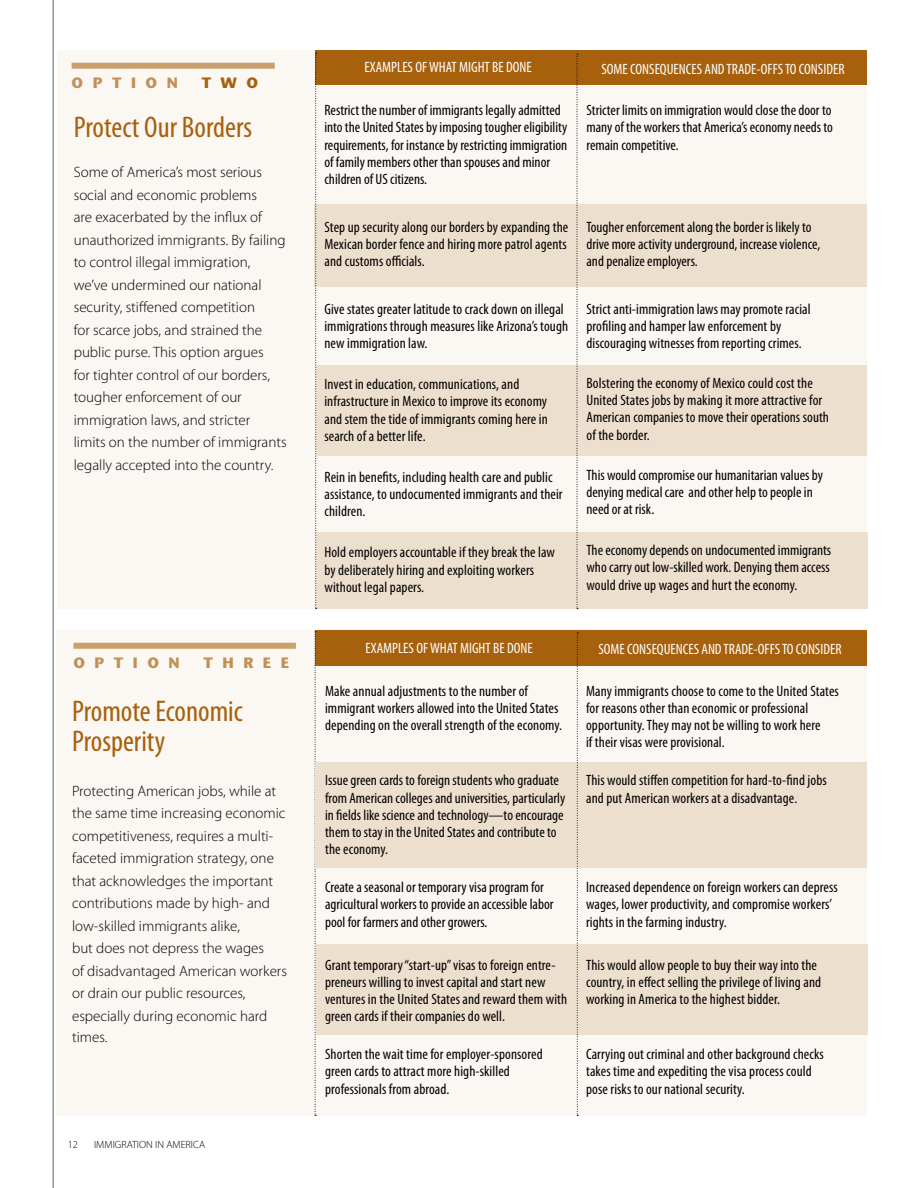
<style>
.page{position:relative;width:918px;height:1188px;background:#fff}
.page>*{position:absolute;margin:0;border:0;box-sizing:border-box;transform-origin:0 0}
.t1{font:condensed 30px/30px "Myriad Pro";color:#a7600c}
.t2{font:condensed 15px/17.2px "Myriad Pro";letter-spacing:.005em;color:#000}
.t3{font:300 15px/22.5px "Myriad Pro";color:#000}
.t4{font:condensed 15px "Myriad Pro";color:#fff}
.t5{font:700 15px "Stone Sans Std";letter-spacing:.635em;color:#c19055}
.t6{font:700 15px "Stone Sans Std";color:#a7600c}
.t7{font:300 10.5px "Myriad Pro";color:#000}
</style>
<div class="page">
<hr style="left:52px;top:0;width:2px;height:1188px;background:#939598">
<div style="left:57px;top:629px;width:810px;height:487px;background:#fbf7f3"></div>
<div style="left:316px;top:944px;width:551px;height:91px;background:#eddfce"></div>
<div style="left:315px;top:631px;width:552px;height:35px;background:#a7600c"></div>
<svg style="left:315px;top:632px;width:1px;height:484px"></svg>
<div style="left:73px;top:643px;width:223px;height:6px;background:#caa06d"></div>
<div style="left:316px;top:763px;width:551px;height:105px;background:#eddfce"></div>
<svg style="left:577px;top:633px;width:1px;height:483px"></svg>
<div style="left:57px;top:50px;width:810px;height:559px;background:#fbf7f3"></div>
<div style="left:316px;top:533px;width:551px;height:76px;background:#eddfce"></div>
<div style="left:315px;top:50px;width:552px;height:35px;background:#a7600c"></div>
<div style="left:315px;top:205px;width:552px;height:82px;background:#eddfce"></div>
<div style="left:316px;top:365px;width:551px;height:90px;background:#eddfce"></div>
<div style="left:72px;top:63px;width:203px;height:6px;background:#caa06d"></div>
<svg style="left:577px;top:54px;width:1px;height:555px"></svg>
<svg style="left:315px;top:53px;width:2px;height:556px"></svg>
<p class="t5" style="left:72px;top:73px;width:108px">OPTION</p>
<p class="t6" style="left:202px;top:73px;width:58px">TWO</p>
<h1 class="t1" style="left:74px;top:112px;width:180px">Protect Our Borders</h1>
<p class="t3" style="left:74px;top:161px;width:214px">Some of America’s most serious social and economic problems<br>are exacerbated by the influx of unauthorized immigrants. By failing to control illegal immigration, we’ve undermined our national security, stiffened competition<br>for scarce jobs, and strained the public purse. This option argues<br>for tighter control of our borders, tougher enforcement of our immigration laws, and stricter<br>limits on the number of immigrants legally accepted into the country.</p>
<p class="t5" style="left:73px;top:653px;width:108px">OPTION</p>
<p class="t5" style="left:203px;top:653px;width:87px">THREE</p>
<h1 class="t1" style="left:72px;top:697px;width:172px">Promote Economic<br>Prosperity</h1>
<p class="t3" style="left:72px;top:780px;width:216px">Protecting American jobs, while at the same time increasing economic competitiveness, requires a multi&shy;faceted immigration strategy, one that acknowledges the important contributions made by high- and low-skilled immigrants alike,<br>but does not depress the wages<br>of disadvantaged American workers or drain our public resources, especially during economic hard</p>
<p class="t3" style="left:72px;top:1026px;width:37px">times.</p>
<p class="t7" style="left:68px;top:1138px;width:12px">12</p>
<p class="t7" style="left:94px;top:1138px;width:113px">IMMIGRATION IN AMERICA</p>
<p class="t4" style="left:365px;top:59px;width:169px">EXAMPLES OF WHAT MIGHT BE DONE</p>
<p class="t2" style="left:324px;top:102px;width:244px">Restrict the number of immigrants legally admitted into the United States by imposing tougher eligibility requirements, for instance by restricting immigration of family members other than spouses and minor children of US citizens.</p>
<p class="t2" style="left:324px;top:218px;width:245px;text-align:justify">Step up security along our borders by expanding the Mexican border fence and hiring more patrol agents and customs officials.</p>
<p class="t2" style="left:324px;top:300px;width:245px">Give states greater latitude to crack down on illegal immigrations through measures like Arizona’s tough new immigration law.</p>
<p class="t2" style="left:324px;top:376px;width:225px">Invest in education, communications, and infrastructure in Mexico to improve its economy and stem the tide of immigrants coming here in search of a better life.</p>
<p class="t2" style="left:324px;top:468px;width:240px">Rein in benefits, including health care and public assistance, to undocumented immigrants and their children.</p>
<p class="t2" style="left:324px;top:544px;width:232px">Hold employers accountable if they break the law by deliberately hiring and exploiting workers without legal papers.</p>
<p class="t4" style="left:601px;top:60px;width:245px">SOME CONSEQUENCES AND TRADE-OFFS TO CONSIDER</p>
<p class="t2" style="left:586px;top:102px;width:248px;text-align:justify">Stricter limits on immigration would close the door to many of the workers that America’s economy needs to remain competitive.</p>
<p class="t2" style="left:586px;top:218px;width:235px">Tougher enforcement along the border is likely to drive more activity underground, increase violence, and penalize employers.</p>
<p class="t2" style="left:586px;top:300px;width:226px">Strict anti-immigration laws may promote racial profiling and hamper law enforcement by discouraging witnesses from reporting crimes.</p>
<p class="t2" style="left:586px;top:375px;width:244px">Bolstering the economy of Mexico could cost the United States jobs by making it more attractive for American companies to move their operations south of the border.</p>
<p class="t2" style="left:586px;top:466px;width:238px">This would compromise our humanitarian values by denying medical care and other help to people in need or at risk.</p>
<p class="t2" style="left:586px;top:542px;width:246px;text-align:justify">The economy depends on undocumented immigrants who carry out low-skilled work. Denying them access would drive up wages and hurt the economy.</p>
<p class="t4" style="left:365px;top:640px;width:169px">EXAMPLES OF WHAT MIGHT BE DONE</p>
<p class="t2" style="left:325px;top:682px;width:238px">Make annual adjustments to the number of immigrant workers allowed into the United States depending on the overall strength of the economy.</p>
<p class="t2" style="left:325px;top:772px;width:242px">Issue green cards to foreign students who graduate from American colleges and universities, particularly in fields like science and technology—to encourage them to stay in the United States and contribute to the economy.</p>
<p class="t2" style="left:325px;top:879px;width:230px">Create a seasonal or temporary visa program for agricultural workers to provide an accessible labor pool for farmers and other growers.</p>
<p class="t2" style="left:325px;top:956px;width:244px">Grant temporary “start-up” visas to foreign entre&shy;preneurs willing to invest capital and start new ventures in the United States and reward them with green cards if their companies do well.</p>
<p class="t2" style="left:325px;top:1046px;width:219px">Shorten the wait time for employer-sponsored green cards to attract more high-skilled professionals from abroad.</p>
<p class="t4" style="left:598px;top:641px;width:245px">SOME CONSEQUENCES AND TRADE-OFFS TO CONSIDER</p>
<p class="t2" style="left:586px;top:682px;width:254px">Many immigrants choose to come to the United States for reasons other than economic or professional opportunity. They may not be willing to work here<br>if their visas were provisional.</p>
<p class="t2" style="left:586px;top:772px;width:242px">This would stiffen competition for hard-to-find jobs and put American workers at a disadvantage.</p>
<p class="t2" style="left:586px;top:879px;width:253px">Increased dependence on foreign workers can depress wages, lower productivity, and compromise workers’ rights in the farming industry.</p>
<p class="t2" style="left:586px;top:956px;width:237px">This would allow people to buy their way into the country, in effect selling the privilege of living and working in America to the highest bidder.</p>
<p class="t2" style="left:586px;top:1046px;width:239px">Carrying out criminal and other background checks takes time and expediting the visa process could pose risks to our national security.</p>
</div>
